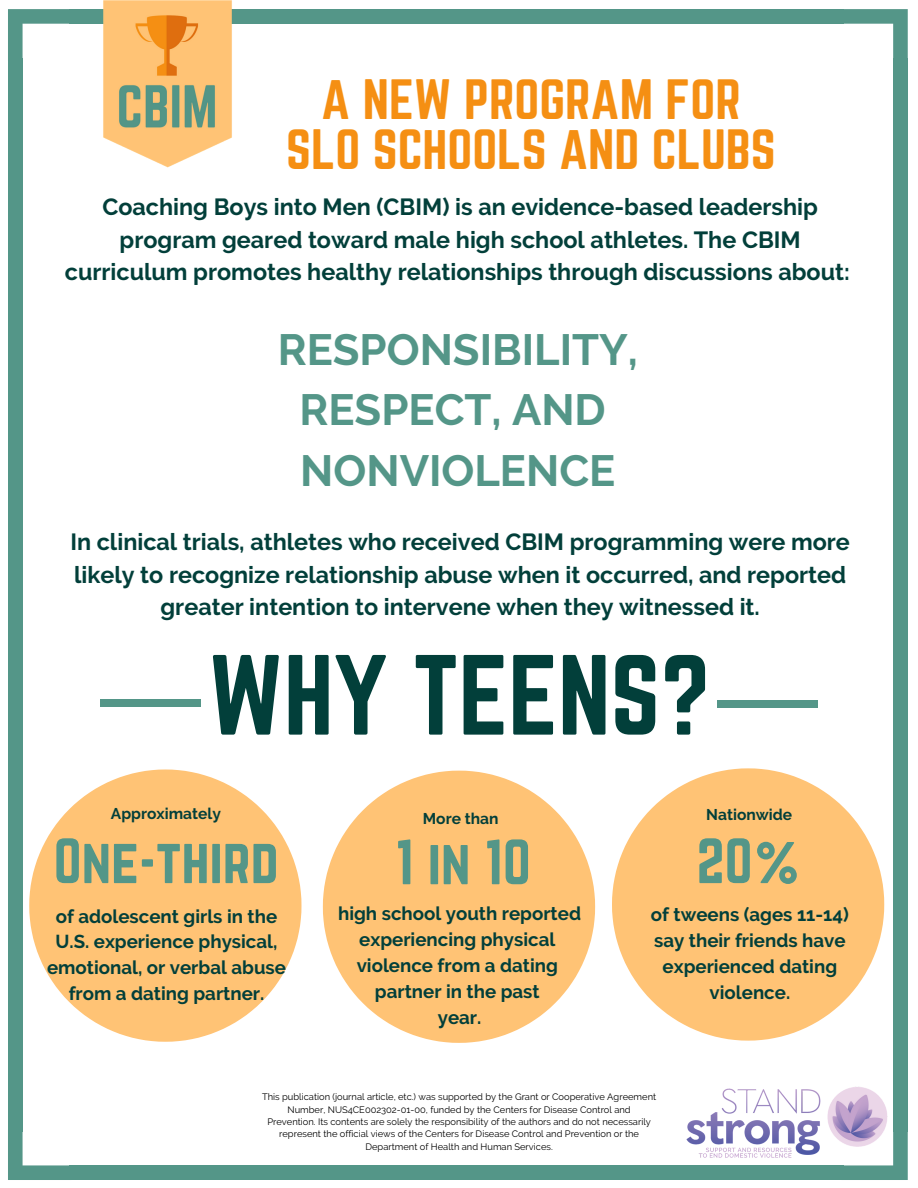
<style>
.page{position:relative;width:918px;height:1188px;background:#fff}
.page>*{position:absolute;margin:0;border:0;box-sizing:border-box;transform-origin:0 0}
.t1{font:99.6px "Norwester";color:#023f3a}
.t2{font:55.95px "Norwester";color:#549688}
.t3{font:49.8px/49.5px "Norwester";color:#f58f13;text-align:center}
.t4{font:700 43.65px/60.8px "Raleway";color:#549688;text-align:center}
.t5{font:700 23.4px/32.7px "Raleway";color:#023f3a;text-align:center}
.t6{font:700 18.75px/25.8px "Raleway";color:#023f3a;text-align:center}
.t7{font:700 15.6px "Raleway";color:#023f3a}
.t8{font:9.3px/12.3px "Raleway";color:#000;text-align:center}
</style>
<div class="page">
<svg style="left:8px;top:9px;width:50px;height:50px"></svg>
<div style="left:8px;top:59px;width:15px;height:1073px;background:#549688"></div>
<svg style="left:8px;top:1132px;width:61px;height:48px"></svg>
<div style="left:69px;top:1165px;width:775px;height:15px;background:#549688"></div>
<svg style="left:844px;top:1132px;width:64px;height:48px;background:#6aa397"></svg>
<div style="left:893px;top:59px;width:15px;height:1073px;background:#549688"></div>
<div style="left:69px;top:9px;width:775px;height:15px;background:#549688"></div>
<svg style="left:844px;top:9px;width:64px;height:50px"></svg>
<svg style="left:612px;top:768px;width:272px;height:273px;fill:#ffc375"></svg>
<svg style="left:29px;top:770px;width:273px;height:272px;fill:#ffc375"></svg>
<svg style="left:323px;top:771px;width:272px;height:272px;fill:#ffc375"></svg>
<div style="left:100px;top:699px;width:46px;height:8px;background:#549688"></div>
<div style="left:155px;top:699px;width:46px;height:8px;background:#549688"></div>
<div style="left:145px;top:699px;width:12px;height:8px;background:#549688"></div>
<div style="left:717px;top:700px;width:46px;height:8px;background:#549688"></div>
<div style="left:772px;top:700px;width:46px;height:8px;background:#549688"></div>
<div style="left:761px;top:700px;width:12px;height:8px;background:#549688"></div>
<img style="left:686px;top:1086px;width:206px;height:76px">
<img style="left:58px;top:0;width:174px;height:168px">
<h3 class="t3" style="left:286px;top:77px;width:491px">A NEW PROGRAM FOR<br>SLO SCHOOLS AND CLUBS</h3>
<p class="t5" style="left:65px;top:190px;width:786px">Coaching Boys into Men (CBIM) is an evidence-based leadership program geared toward male high school athletes. The CBIM curriculum promotes healthy relationships through discussions about:</p>
<h3 class="t4" style="left:278px;top:319px;width:362px">RESPONSIBILITY,<br>RESPECT, AND<br>NONVIOLENCE</h3>
<p class="t5" style="left:70px;top:526px;width:781px">In clinical trials, athletes who received CBIM programming were more likely to recognize relationship abuse when it occurred, and reported greater intention to intervene when they witnessed it.</p>
<h1 class="t1" style="left:208px;top:647px;width:504px">WHY TEENS?</h1>
<p class="t7" style="left:111px;top:804px;width:112px">Approximately</p>
<h2 class="t2" style="left:54px;top:834px;width:227px">One-third</h2>
<p class="t6" style="left:47px;top:903px;width:241px">of adolescent girls in the<br>U.S. experience physical, emotional, or verbal abuse from a dating partner.</p>
<p class="t7" style="left:423px;top:809px;width:77px">More than</p>
<h2 class="t2" style="left:395px;top:835px;width:137px">1 in 10</h2>
<p class="t6" style="left:338px;top:901px;width:244px">high school youth reported experiencing physical violence from a dating partner in the past<br>year.</p>
<p class="t7" style="left:706px;top:805px;width:87px">Nationwide</p>
<h2 class="t2" style="left:697px;top:834px;width:106px">20%</h2>
<p class="t6" style="left:651px;top:902px;width:200px">of tweens (ages 11-14) say their friends have experienced dating violence.</p>
<p class="t8" style="left:262px;top:1091px;width:396px">This publication (journal article, etc.) was supported by the Grant or Cooperative Agreement Number, NUS4CE002302-01-00, funded by the Centers for Disease Control and<br>Prevention. Its contents are solely the responsibility of the authors and do not necessarily represent the official views of the Centers for Disease Control and Prevention or the Department of Health and Human Services.</p>
</div>
